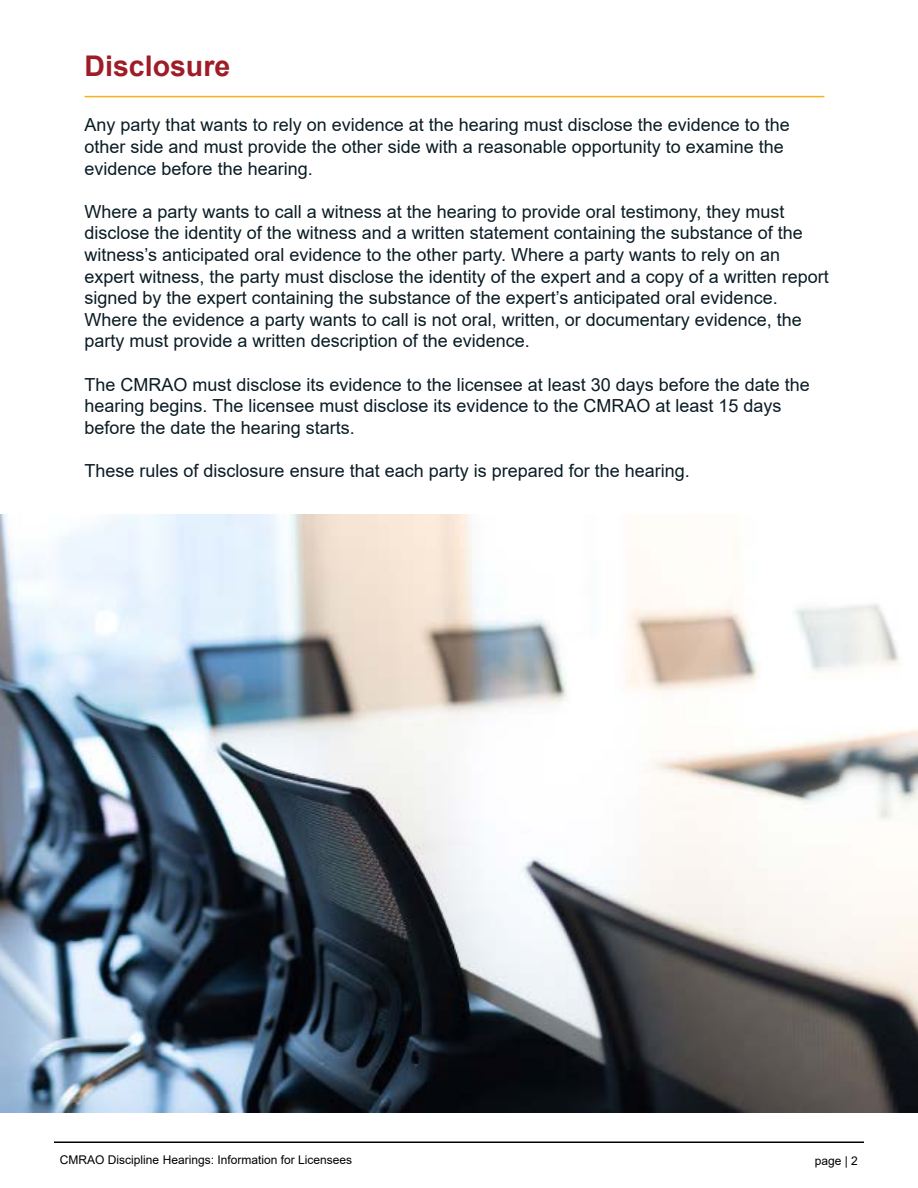
<style>
.page{position:relative;width:918px;height:1188px;background:#fff}
.page>*{position:absolute;margin:0;border:0;box-sizing:border-box;transform-origin:0 0}
.t1{font:700 28.5px "Arial";color:#9e1c26}
.t2{font:18px/21.6px "Arial";color:#0b1c25}
.t3{font:12px "Arial";color:#000101}
</style>
<div class="page">
<img style="left:0;top:515px;width:918px;height:597px">
<hr style="left:54px;top:1142px;width:810px;height:1px;background:#000101">
<hr style="left:85px;top:96px;width:739px;height:1px;background:#fcaf17">
<h1 class="t1" style="left:85px;top:46px;width:147px">Disclosure</h1>
<p class="t2" style="left:85px;top:114px;width:707px">Any party that wants to rely on evidence at the hearing must disclose the evidence to the other side and must provide the other side with a reasonable opportunity to examine the evidence before the hearing.</p>
<p class="t2" style="left:85px;top:200px;width:746px">Where a party wants to call a witness at the hearing to provide oral testimony, they must disclose the identity of the witness and a written statement containing the substance of the witness’s anticipated oral evidence to the other party. Where a party wants to rely on an expert witness, the party must disclose the identity of the expert and a copy of a written report signed by the expert containing the substance of the expert’s anticipated oral evidence.<br>Where the evidence a party wants to call is not oral, written, or documentary evidence, the party must provide a written description of the evidence.</p>
<p class="t2" style="left:85px;top:373px;width:727px">The CMRAO must disclose its evidence to the licensee at least 30 days before the date the hearing begins. The licensee must disclose its evidence to the CMRAO at least 15 days before the date the hearing starts.</p>
<p class="t2" style="left:85px;top:460px;width:607px">These rules of disclosure ensure that each party is prepared for the hearing.</p>
<p class="t3" style="left:60px;top:1151px;width:294px">CMRAO Discipline Hearings: Information for Licensees</p>
<p class="t3" style="left:815px;top:1153px;width:45px">page | 2</p>
</div>
